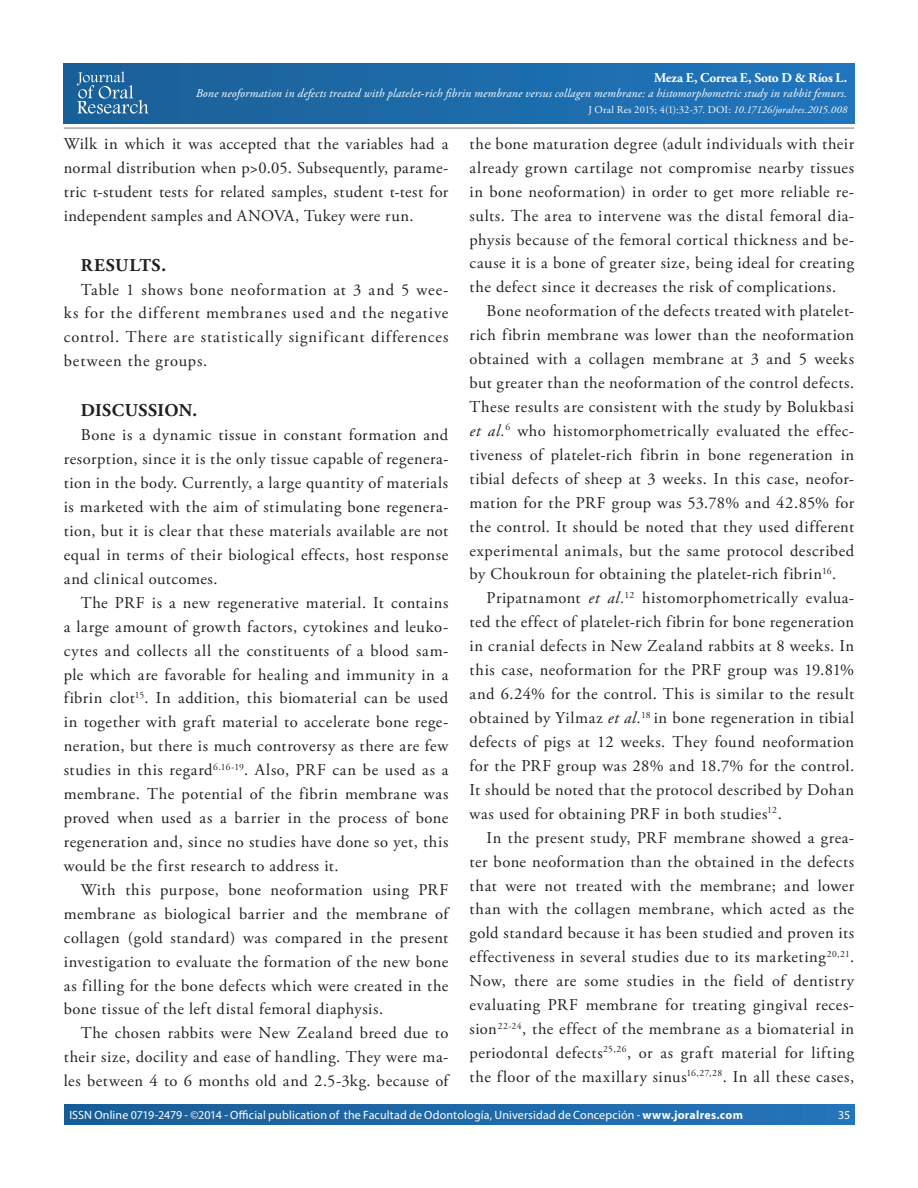
<style>
.page{position:relative;width:918px;height:1188px;background:#fff}
.page>*{position:absolute;margin:0;border:0;box-sizing:border-box;transform-origin:0 0}
.t1{font:700 18px "Adobe Garamond Pro";letter-spacing:.025em;color:#231f20}
.t2{font:16.5px/24px "Adobe Garamond Pro";letter-spacing:.035em;color:#231f20;text-align:justify}
.t3{font:700 13.5px "Adobe Garamond Pro";letter-spacing:-.01em;color:#fff}
.t4{font:italic 12px "Adobe Garamond Pro";letter-spacing:.015em;color:#fff}
.t5{font:12px "Myriad Pro";letter-spacing:.01em;color:#fff}
.t6{font:10.5px "Adobe Garamond Pro";letter-spacing:.015em;color:#fff}
.s1{font-style:italic}
.s2{font-weight:700}
</style>
<div class="page">
<div style="left:64px;top:64px;width:790px;height:59px;background:linear-gradient(to right,#1a5f97,#2176bd)"></div>
<svg style="left:77px;top:71px;width:72px;height:43px;background:#407baa"></svg>
<hr style="left:64px;top:127px;width:790px;height:2px;background:#231f20">
<div style="left:64px;top:1105px;width:790px;height:19px;background:linear-gradient(to right,#195d95,#2574bb)"></div>
<p class="t3" style="left:654px;top:70px;width:195px">Meza E, Correa E, Soto D &amp; Ríos L.</p>
<p class="t6" style="left:588px;top:103px;width:260px">J Oral Res 2015; 4(1):32-37. DOI: <span class="s1">10.17126/joralres.2015.008</span></p>
<p class="t4" style="left:196px;top:86px;width:653px">Bone neoformation in defects treated with platelet-rich fibrin membrane versus collagen membrane: a histomorphometric study in rabbit femurs.</p>
<p class="t2" style="left:64px;top:132px;width:386px">Wilk in which it was accepted that the variables had a normal distribution when p&gt;0.05. Subsequently, parame&shy;tric t-student tests for related samples, student t-test for independent samples and ANOVA, Tukey were run.</p>
<p class="t1" style="left:81px;top:254px;width:87px">RESULTS.</p>
<p class="t2" style="left:64px;top:278px;width:386px;text-indent:17px">Table 1 shows bone neoformation at 3 and 5 wee&shy;ks for the different membranes used and the negative control. There are statistically significant differences between the groups.</p>
<p class="t1" style="left:81px;top:400px;width:118px">DISCUSSION.</p>
<p class="t2" style="left:64px;top:424px;width:386px;text-indent:17px">Bone is a dynamic tissue in constant formation and resorption, since it is the only tissue capable of regenera&shy;tion in the body. Currently, a large quantity of materials is marketed with the aim of stimulating bone regenera&shy;tion, but it is clear that these materials available are not equal in terms of their biological effects, host response and clinical outcomes.</p>
<p class="t2" style="left:64px;top:591px;width:386px;text-indent:17px">The PRF is a new regenerative material. It contains a large amount of growth factors, cytokines and leuko&shy;cytes and collects all the constituents of a blood sam&shy;ple which are favorable for healing and immunity in a fibrin clot<sup>15</sup>. In addition, this biomaterial can be used in together with graft material to accelerate bone rege&shy;neration, but there is much controversy as there are few studies in this regard<sup>6.16-19</sup>. Also, PRF can be used as a membrane. The potential of the fibrin membrane was proved when used as a barrier in the process of bone regeneration and, since no studies have done so yet, this would be the first research to address it.</p>
<p class="t2" style="left:64px;top:878px;width:386px;text-indent:17px">With this purpose, bone neoformation using PRF membrane as biological barrier and the membrane of collagen (gold standard) was compared in the present investigation to evaluate the formation of the new bone as filling for the bone defects which were created in the bone tissue of the left distal femoral diaphysis.</p>
<p class="t2" style="left:64px;top:1022px;width:386px;text-indent:17px">The chosen rabbits were New Zealand breed due to their size, docility and ease of handling. They were ma&shy;les between 4 to 6 months old and 2.5-3kg. because of</p>
<p class="t2" style="left:470px;top:132px;width:386px">the bone maturation degree (adult individuals with their already grown cartilage not compromise nearby tissues in bone neoformation) in order to get more reliable re&shy;sults. The area to intervene was the distal femoral dia&shy;physis because of the femoral cortical thickness and be&shy;cause it is a bone of greater size, being ideal for creating the defect since it decreases the risk of complications.</p>
<p class="t2" style="left:470px;top:300px;width:386px;text-indent:17px">Bone neoformation of the defects treated with platelet&shy;rich fibrin membrane was lower than the neoformation obtained with a collagen membrane at 3 and 5 weeks but greater than the neoformation of the control defects.<br>These results are consistent with the study by Bolukbasi <span class="s1">et al.</span><sup>6</sup> who histomorphometrically evaluated the effec&shy;tiveness of platelet-rich fibrin in bone regeneration in tibial defects of sheep at 3 weeks. In this case, neofor&shy;mation for the PRF group was 53.78% and 42.85% for the control. It should be noted that they used different experimental animals, but the same protocol described by Choukroun for obtaining the platelet-rich fibrin<sup>16</sup>.</p>
<p class="t2" style="left:470px;top:587px;width:386px;text-indent:17px">Pripatnamont <span class="s1">et al.</span><sup>12</sup> histomorphometrically evalua&shy;ted the effect of platelet-rich fibrin for bone regeneration in cranial defects in New Zealand rabbits at 8 weeks. In this case, neoformation for the PRF group was 19.81% and 6.24% for the control. This is similar to the result obtained by Yilmaz <span class="s1">et al.</span><sup>18</sup> in bone regeneration in tibial defects of pigs at 12 weeks. They found neoformation for the PRF group was 28% and 18.7% for the control.<br>It should be noted that the protocol described by Dohan was used for obtaining PRF in both studies<sup>12</sup>.</p>
<p class="t2" style="left:470px;top:826px;width:386px;text-indent:17px">In the present study, PRF membrane showed a grea&shy;ter bone neoformation than the obtained in the defects that were not treated with the membrane; and lower than with the collagen membrane, which acted as the gold standard because it has been studied and proven its effectiveness in several studies due to its marketing<sup>20,21</sup>.<br>Now, there are some studies in the field of dentistry evaluating PRF membrane for treating gingival reces&shy;sion<sup>22-24</sup>, the effect of the membrane as a biomaterial in periodontal defects<sup>25,26</sup>, or as graft material for lifting the floor of the maxillary sinus<sup>16,27,28</sup>. In all these cases,</p>
<p class="t5" style="left:69px;top:1107px;width:675px">ISSN Online 0719-2479 - ©2014 - Official publication of the Facultad de Odontología, Universidad de Concepción - <span class="s2">www.joralres.com</span></p>
<p class="t5" style="left:838px;top:1107px;width:14px">35</p>
</div>
